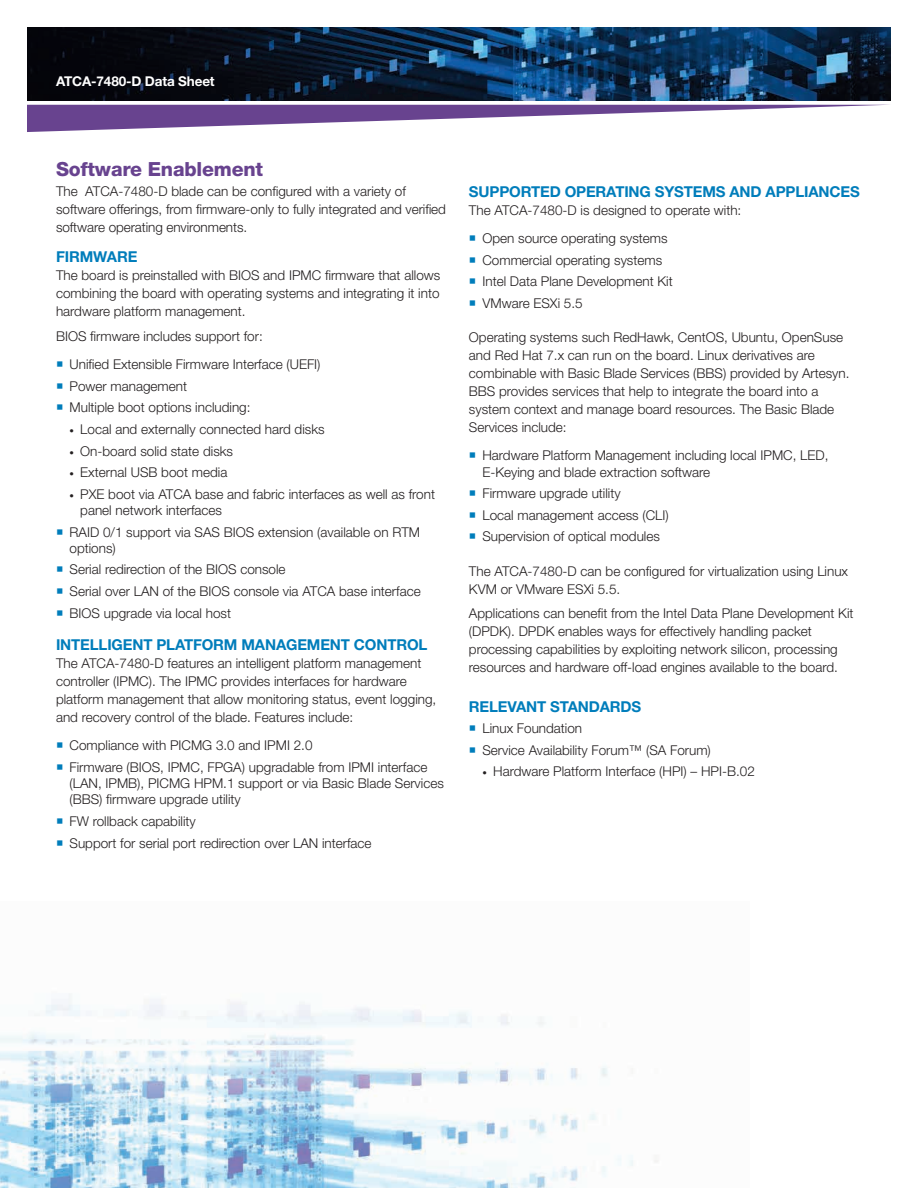
<style>
.page{position:relative;width:918px;height:1188px;background:#fff}
.page>*{position:absolute;margin:0;border:0;box-sizing:border-box;transform-origin:0 0}
.t1{font:800 19.5px "Helvetica Neue LT Std";letter-spacing:-.01em;color:#68438f}
.t2{font:700 15px "Helvetica Neue LT Std";letter-spacing:-.01em;color:#007dbb}
.t3{font:300 13.5px/18px "Helvetica Neue LT Std";color:#231f20}
.t4{font:700 13.5px "Helvetica Neue LT Std";letter-spacing:-.01em;color:#fff}
.s1{font-size:9px}
</style>
<div class="page">
<img style="left:27px;top:27px;width:864px;height:73px">
<svg style="left:27px;top:105px;width:854px;height:27px"></svg>
<img style="left:0;top:994px;width:658px;height:194px">
<p class="t4" style="left:56px;top:72px;width:160px">ATCA-7480-D Data Sheet</p>
<h1 class="t1" style="left:56px;top:157px;width:209px">Software Enablement</h1>
<p class="t3" style="left:56px;top:182px;width:391px">The ATCA-7480-D blade can be configured with a variety of software offerings, from firmware-only to fully integrated and verified software operating environments.</p>
<p class="t2" style="left:56px;top:247px;width:83px">FIRMWARE</p>
<p class="t3" style="left:56px;top:266px;width:386px;text-align:justify">The board is preinstalled with BIOS and IPMC firmware that allows combining the board with operating systems and integrating it into hardware platform management.</p>
<p class="t3" style="left:70px;top:322px;width:253px;line-height:28.3px;text-indent:-14px">BIOS firmware includes support for:<br>Unified Extensible Firmware Interface (UEFI)</p>
<p class="t3" style="left:70px;top:375px;width:183px;line-height:21.6px">Power management<br>Multiple boot options including:</p>
<p class="t3" style="left:70px;top:420px;width:257px"><span class="s1">•</span> Local and externally connected hard disks</p>
<p class="t3" style="left:70px;top:442px;width:165px"><span class="s1">•</span> On-board solid state disks</p>
<p class="t3" style="left:70px;top:463px;width:159px"><span class="s1">•</span> External USB boot media</p>
<p class="t3" style="left:80px;top:486px;width:356px;line-height:16.2px;text-indent:-11px"><span class="s1">•</span> PXE boot via ATCA base and fabric interfaces as well as front panel network interfaces</p>
<p class="t3" style="left:70px;top:523px;width:352px;line-height:16.2px">RAID 0/1 support via SAS BIOS extension (available on RTM options)</p>
<p class="t3" style="left:70px;top:559px;width:353px;line-height:21.6px">Serial redirection of the BIOS console<br>Serial over LAN of the BIOS console via ATCA base interface<br>BIOS upgrade via local host</p>
<p class="t2" style="left:56px;top:635px;width:373px">INTELLIGENT PLATFORM MANAGEMENT CONTROL</p>
<p class="t3" style="left:56px;top:654px;width:382px">The ATCA-7480-D features an intelligent platform management controller (IPMC). The IPMC provides interfaces for hardware platform management that allow monitoring status, event logging, and recovery control of the blade. Features include:</p>
<p class="t3" style="left:70px;top:734px;width:359px;line-height:21.6px">Compliance with PICMG 3.0 and IPMI 2.0<br>Firmware (BIOS, IPMC, FPGA) upgradable from IPMI interface</p>
<p class="t3" style="left:70px;top:775px;width:376px;line-height:16.2px">(LAN, IPMB), PICMG HPM.1 support or via Basic Blade Services (BBS) firmware upgrade utility</p>
<p class="t3" style="left:70px;top:810px;width:304px;line-height:21.6px">FW rollback capability<br>Support for serial port redirection over LAN interface</p>
<p class="t2" style="left:469px;top:182px;width:392px">SUPPORTED OPERATING SYSTEMS AND APPLIANCES</p>
<p class="t3" style="left:482px;top:195px;width:260px;line-height:28.3px;text-indent:-14px">The ATCA-7480-D is designed to operate with:<br>Open source operating systems</p>
<p class="t3" style="left:482px;top:249px;width:192px;line-height:21.6px">Commercial operating systems<br>Intel Data Plane Development Kit<br>VMware ESXi 5.5</p>
<p class="t3" style="left:469px;top:328px;width:382px">Operating systems such RedHawk, CentOS, Ubuntu, OpenSuse and Red Hat 7.x can run on the board. Linux derivatives are combinable with Basic Blade Services (BBS) provided by Artesyn.<br>BBS provides services that help to integrate the board into a system context and manage board resources. The Basic Blade Services include:</p>
<p class="t3" style="left:482px;top:447px;width:348px;line-height:16.2px">Hardware Platform Management including local IPMC, LED,<br>E-Keying and blade extraction software</p>
<p class="t3" style="left:482px;top:482px;width:188px;line-height:21.6px">Firmware upgrade utility<br>Local management access (CLI)<br>Supervision of optical modules</p>
<p class="t3" style="left:469px;top:561px;width:381px">The ATCA-7480-D can be configured for virtualization using Linux<br>KVM or VMware ESXi 5.5.</p>
<p class="t3" style="left:469px;top:604px;width:386px">Applications can benefit from the Intel Data Plane Development Kit (DPDK). DPDK enables ways for effectively handling packet processing capabilities by exploiting network silicon, processing resources and hardware off-load engines available to the board.</p>
<p class="t2" style="left:469px;top:697px;width:174px">RELEVANT STANDARDS</p>
<p class="t3" style="left:482px;top:717px;width:230px;line-height:21.6px">Linux Foundation<br>Service Availability Forum™ (SA Forum)</p>
<p class="t3" style="left:482px;top:762px;width:274px"><span class="s1">•</span> Hardware Platform Interface (HPI) – HPI-B.02</p>
</div>
